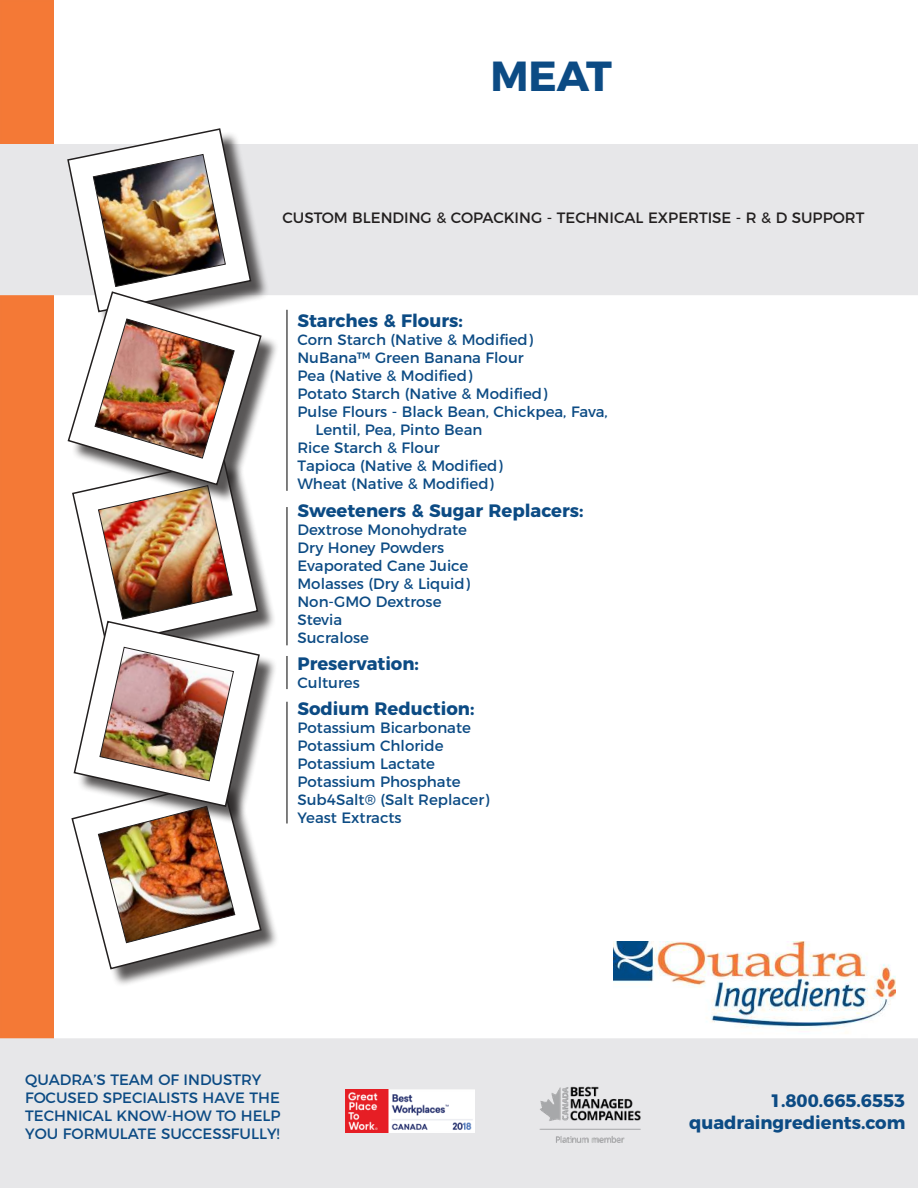
<style>
.page{position:relative;width:918px;height:1188px;background:#fff}
.page>*{position:absolute;margin:0;border:0;box-sizing:border-box;transform-origin:0 0}
.t1{font:700 42px "Montserrat";color:#0c4b84}
.t2{font:700 18px/21.6px "Montserrat";color:#0c4b84;text-align:right}
.t3{font:15px/18px "Montserrat";color:#0c4b84}
.t4{font:15px "Montserrat";color:#221f1f}
</style>
<div class="page">
<img style="left:614px;top:941px;width:281px;height:88px">
<div style="left:1px;top:1px;width:52px;height:1186px;background:#f47936"></div>
<div style="left:0;top:0;width:54px;height:1188px;border:2px solid #f37937"></div>
<div style="left:75px;top:462px;width:201px;height:201px;background:#221f1f;opacity:.75"></div>
<div style="left:75px;top:783px;width:204px;height:204px;background:#221f1f;opacity:.75"></div>
<div style="left:77px;top:624px;width:201px;height:201px;background:#221f1f;opacity:.75"></div>
<div style="left:1px;top:145px;width:916px;height:149px;background:#e7e7e9"></div>
<div style="left:0;top:144px;width:918px;height:151px;border:2px solid #e7e7e9"></div>
<div style="left:0;top:1038px;width:918px;height:150px;background:#e7e7e9"></div>
<div style="left:70px;top:131px;width:199px;height:199px;background:#221f1f;opacity:.75"></div>
<div style="left:71px;top:295px;width:208px;height:208px;background:#221f1f;opacity:.75"></div>
<img style="left:66px;top:128px;width:197px;height:842px">
<hr style="left:286px;top:310px;width:2px;height:181px;background:#555">
<hr style="left:286px;top:507px;width:2px;height:138px;background:#555">
<hr style="left:286px;top:702px;width:2px;height:121px;background:#555">
<hr style="left:286px;top:656px;width:2px;height:33px;background:#555">
<img style="left:346px;top:1090px;width:128px;height:42px">
<img style="left:523px;top:1070px;width:135px;height:85px">
<h1 class="t1" style="left:490px;top:58px;width:123px">MEAT</h1>
<p class="t4" style="left:282px;top:211px;width:584px">CUSTOM BLENDING &amp; COPACKING - TECHNICAL EXPERTISE - R &amp; D SUPPORT</p>
<p class="t2" style="left:297px;top:311px;width:167px">Starches &amp; Flours:</p>
<p class="t3" style="left:297px;top:332px;width:237px">Corn Starch (Native &amp; Modified)</p>
<p class="t3" style="left:297px;top:350px;width:228px">NuBana™ Green Banana Flour</p>
<p class="t3" style="left:297px;top:368px;width:176px">Pea (Native &amp; Modified)</p>
<p class="t3" style="left:297px;top:386px;width:251px">Potato Starch (Native &amp; Modified)</p>
<p class="t3" style="left:297px;top:404px;width:312px">Pulse Flours - Black Bean, Chickpea, Fava,</p>
<p class="t3" style="left:315px;top:422px;width:169px">Lentil, Pea, Pinto Bean</p>
<p class="t3" style="left:297px;top:440px;width:144px">Rice Starch &amp; Flour</p>
<p class="t3" style="left:297px;top:458px;width:207px">Tapioca (Native &amp; Modified)</p>
<p class="t3" style="left:297px;top:476px;width:198px">Wheat (Native &amp; Modified)</p>
<p class="t2" style="left:297px;top:501px;width:288px">Sweeteners &amp; Sugar Replacers:</p>
<p class="t3" style="left:297px;top:521px;width:174px">Dextrose Monohydrate<br>Dry Honey Powders<br>Evaporated Cane Juice<br>Molasses (Dry &amp; Liquid)<br>Non-GMO Dextrose<br>Stevia<br>Sucralose</p>
<p class="t2" style="left:297px;top:654px;width:123px">Preservation:</p>
<p class="t3" style="left:297px;top:674px;width:64px">Cultures</p>
<p class="t2" style="left:297px;top:699px;width:178px">Sodium Reduction:</p>
<p class="t3" style="left:297px;top:720px;width:193px">Potassium Bicarbonate<br>Potassium Chloride<br>Potassium Lactate<br>Potassium Phosphate<br>Sub4Salt® (Salt Replacer)<br>Yeast Extracts</p>
<p class="t3" style="left:25px;top:1071px;width:257px">QUADRA’S TEAM OF INDUSTRY<br>FOCUSED SPECIALISTS HAVE THE<br>TECHNICAL KNOW-HOW TO HELP<br>YOU FORMULATE SUCCESSFULLY!</p>
<p class="t2" style="left:689px;top:1091px;width:218px">1.800.665.6553 quadraingredients.com</p>
</div>
